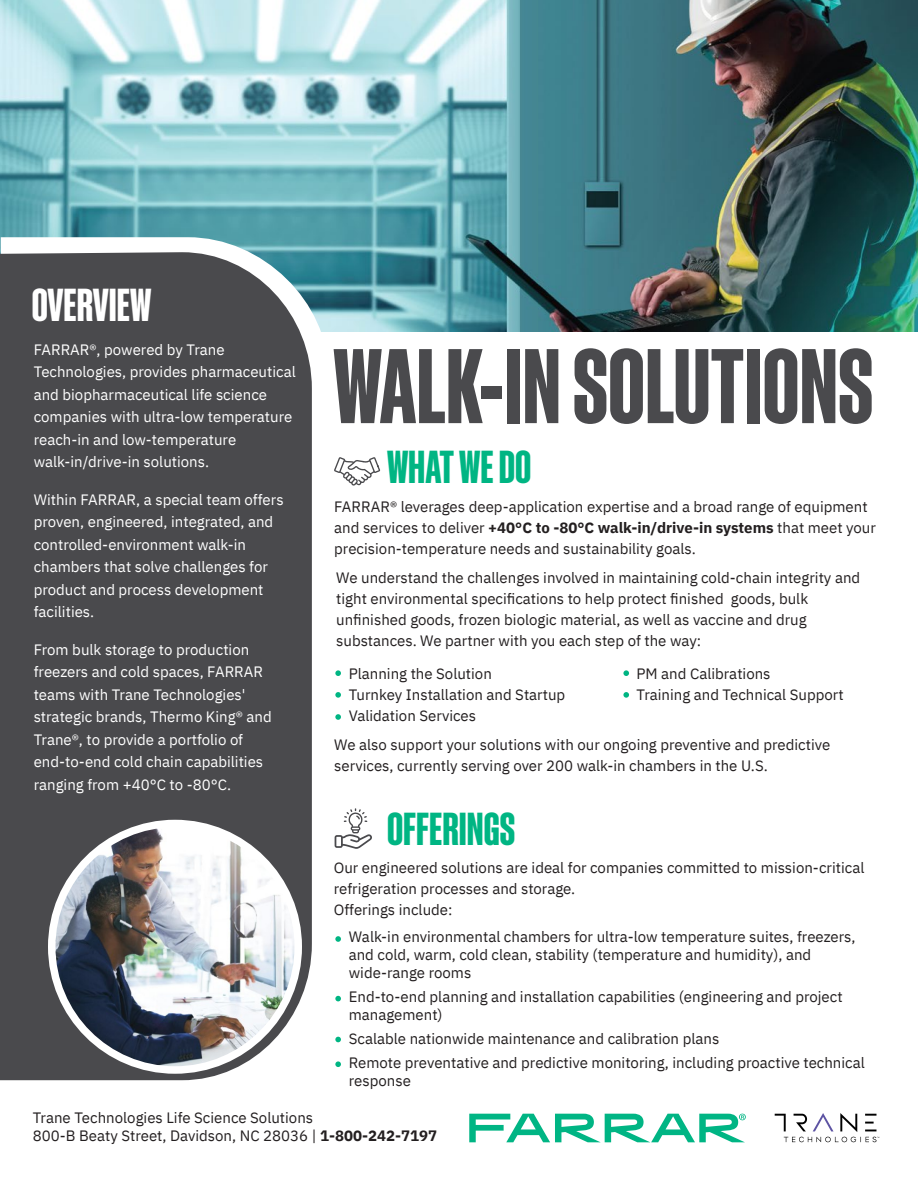
<style>
.page{position:relative;width:918px;height:1188px;background:#fff}
.page>*{position:absolute;margin:0;border:0;box-sizing:border-box;transform-origin:0 0}
.t1{font:103.05px "Test Sohne Schmal Dreiviertelfett";color:#4a4a4d}
.t2{font:45px "Test Sohne Schmal Dreiviertelfett";color:#00b583}
.t3{font:45px "Test Sohne Schmal Dreiviertelfett";color:#fff}
.t4{font:15px/21px "IBM Plex Sans";color:#231f20}
.t5{font:15px/22.5px "IBM Plex Sans";color:#fff}
.s1{font-weight:700}
</style>
<div class="page">
<img style="left:1px;top:0;width:917px;height:332px">
<svg style="left:1px;top:237px;width:328px;height:95px"></svg>
<div style="left:0;top:252px;width:312px;height:828px;background:#4a4a4d"></div>
<svg style="left:335px;top:670px;width:6px;height:6px"></svg>
<svg style="left:335px;top:936px;width:6px;height:6px"></svg>
<svg style="left:335px;top:996px;width:6px;height:5px"></svg>
<svg style="left:335px;top:1037px;width:6px;height:5px"></svg>
<svg style="left:335px;top:1061px;width:6px;height:6px"></svg>
<svg style="left:335px;top:692px;width:6px;height:6px"></svg>
<svg style="left:623px;top:670px;width:6px;height:6px"></svg>
<svg style="left:623px;top:692px;width:6px;height:6px"></svg>
<svg style="left:335px;top:714px;width:6px;height:6px"></svg>
<img style="left:52px;top:824px;width:246px;height:246px;border-radius:123px">
<div style="left:48px;top:820px;width:254px;height:254px;border:8px solid #fff;border-radius:50%"></div>
<svg style="left:334px;top:457px;width:46px;height:29px"></svg>
<svg style="left:335px;top:808px;width:37px;height:41px"></svg>
<svg style="left:775px;top:1113px;width:104px;height:29px"></svg>
<svg style="left:469px;top:1114px;width:277px;height:28px"></svg>
<h2 class="t3" style="left:32px;top:281px;width:121px">OVERVIEW</h2>
<p class="t5" style="left:34px;top:337px;width:264px">FARRAR®, powered by Trane Technologies, provides pharmaceutical and biopharmaceutical life science companies with ultra-low temperature reach-in and low-temperature walk-in/drive-in solutions.</p>
<p class="t5" style="left:34px;top:487px;width:251px">Within FARRAR, a special team offers proven, engineered, integrated, and controlled-environment walk-in chambers that solve challenges for product and process development facilities.</p>
<p class="t5" style="left:34px;top:637px;width:240px">From bulk storage to production freezers and cold spaces, FARRAR teams with Trane Technologies' strategic brands, Thermo King® and<br>Trane®, to provide a portfolio of end-to-end cold chain capabilities ranging from +40°C to -80°C.</p>
<h1 class="t1" style="left:333px;top:331px;width:542px">WALK-IN SOLUTIONS</h1>
<h2 class="t2" style="left:387px;top:443px;width:146px">WHAT WE DO</h2>
<p class="t4" style="left:334px;top:495px;width:543px">FARRAR® leverages deep-application expertise and a broad range of equipment and services to deliver <span class="s1">+40°C to -80°C walk-in/drive-in systems</span> that meet your precision-temperature needs and sustainability goals.</p>
<p class="t4" style="left:336px;top:566px;width:526px">We understand the challenges involved in maintaining cold-chain integrity and tight environmental specifications to help protect finished goods, bulk unfinished goods, frozen biologic material, as well as vaccine and drug substances. We partner with you each step of the way:</p>
<p class="t4" style="left:349px;top:662px;width:145px">Planning the Solution</p>
<p class="t4" style="left:636px;top:662px;width:136px">PM and Calibrations</p>
<p class="t4" style="left:349px;top:683px;width:218px">Turnkey Installation and Startup</p>
<p class="t4" style="left:636px;top:683px;width:209px">Training and Technical Support</p>
<p class="t4" style="left:349px;top:704px;width:129px">Validation Services</p>
<p class="t4" style="left:334px;top:733px;width:498px">We also support your solutions with our ongoing preventive and predictive services, currently serving over 200 walk-in chambers in the U.S.</p>
<h2 class="t2" style="left:387px;top:805px;width:130px">OFFERINGS</h2>
<p class="t4" style="left:334px;top:856px;width:532px">Our engineered solutions are ideal for companies committed to mission-critical refrigeration processes and storage.<br>Offerings include:</p>
<p class="t4" style="left:349px;top:927px;width:508px;line-height:18px">Walk-in environmental chambers for ultra-low temperature suites, freezers, and cold, warm, cold clean, stability (temperature and humidity), and wide-range rooms</p>
<p class="t4" style="left:349px;top:987px;width:495px;line-height:18px">End-to-end planning and installation capabilities (engineering and project management)</p>
<p class="t4" style="left:349px;top:1026px;width:518px;line-height:24px">Scalable nationwide maintenance and calibration plans<br>Remote preventative and predictive monitoring, including proactive technical</p>
<p class="t4" style="left:349px;top:1069px;width:64px">response</p>
<p class="t4" style="left:33px;top:1108px;width:406px;line-height:18px">Trane Technologies Life Science Solutions<br>800-B Beaty Street, Davidson, NC 28036 | <span class="s1">1-800-242-7197</span></p>
</div>
